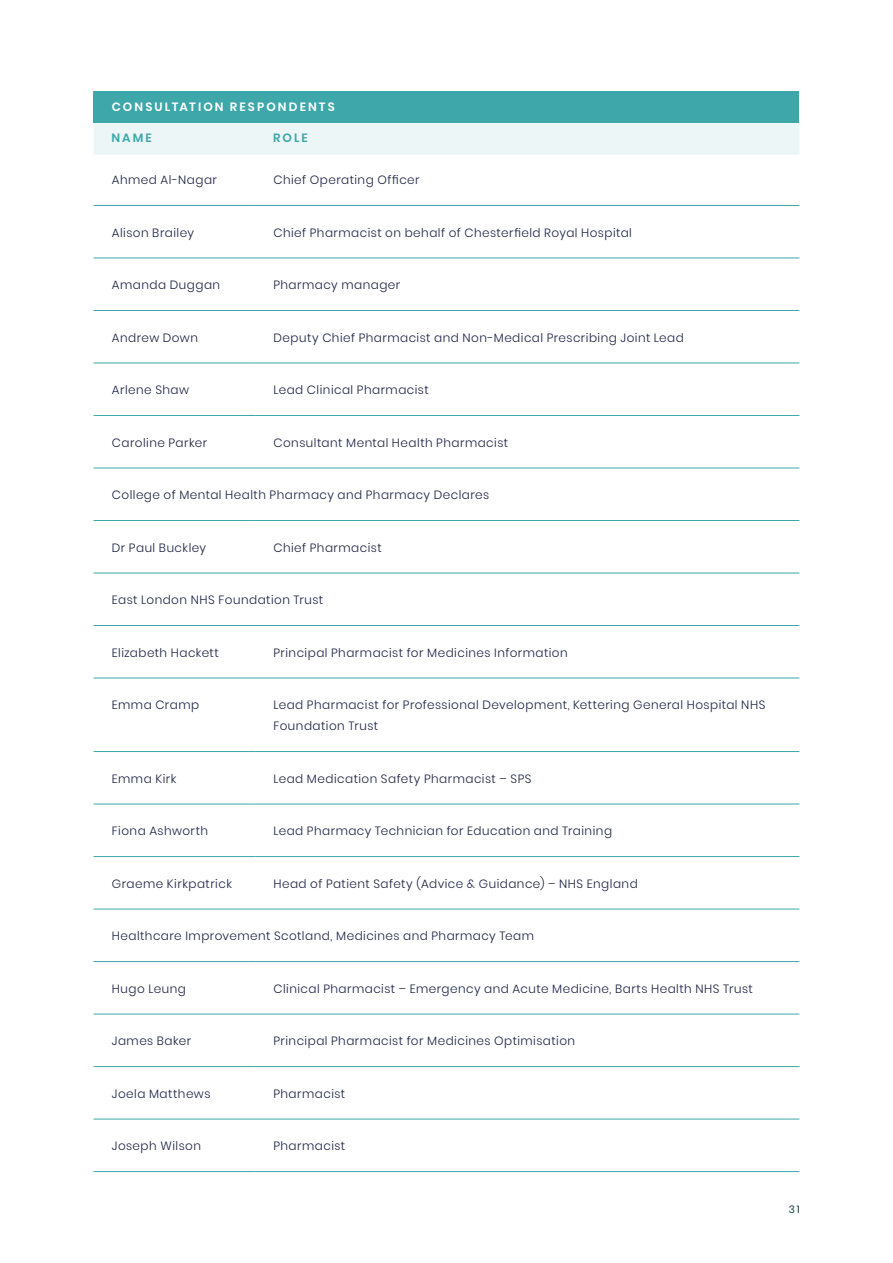
<style>
.page{position:relative;width:893px;height:1263px;background:#fff}
.page>*{position:absolute;margin:0;border:0;box-sizing:border-box;transform-origin:0 0}
.t1{font:300 12px/21px "Poppins";letter-spacing:.04em;color:#1c2244}
.t2{font:600 12px "Poppins";letter-spacing:.175em;color:#fff}
.t3{font:600 12px "Poppins";letter-spacing:.17em;color:#3da7aa}
.t4{font:10.5px "Poppins";color:#193e44}
</style>
<div class="page">
<div style="left:94px;top:92px;width:705px;height:31px;background:#3da7aa"></div>
<div style="left:94px;top:123px;width:705px;height:32px;background:#ecf6f7"></div>
<hr style="left:94px;top:909px;width:161px;height:1px;background:#3da7aa">
<hr style="left:255px;top:909px;width:544px;height:1px;background:#3da7aa">
<hr style="left:94px;top:961px;width:161px;height:1px;background:#3da7aa">
<hr style="left:255px;top:961px;width:544px;height:1px;background:#3da7aa">
<hr style="left:94px;top:468px;width:161px;height:1px;background:#3da7aa">
<hr style="left:255px;top:468px;width:544px;height:1px;background:#3da7aa">
<hr style="left:94px;top:520px;width:161px;height:1px;background:#3da7aa">
<hr style="left:255px;top:520px;width:544px;height:1px;background:#3da7aa">
<hr style="left:94px;top:573px;width:161px;height:1px;background:#3da7aa">
<hr style="left:255px;top:573px;width:544px;height:1px;background:#3da7aa">
<hr style="left:94px;top:625px;width:161px;height:1px;background:#3da7aa">
<hr style="left:255px;top:625px;width:544px;height:1px;background:#3da7aa">
<hr style="left:94px;top:205px;width:161px;height:1px;background:#3da7aa">
<hr style="left:255px;top:205px;width:544px;height:1px;background:#3da7aa">
<hr style="left:94px;top:258px;width:161px;height:1px;background:#3da7aa">
<hr style="left:255px;top:258px;width:544px;height:1px;background:#3da7aa">
<hr style="left:94px;top:310px;width:161px;height:1px;background:#3da7aa">
<hr style="left:255px;top:310px;width:544px;height:1px;background:#3da7aa">
<hr style="left:94px;top:363px;width:161px;height:1px;background:#3da7aa">
<hr style="left:255px;top:363px;width:544px;height:1px;background:#3da7aa">
<hr style="left:94px;top:415px;width:161px;height:1px;background:#3da7aa">
<hr style="left:255px;top:415px;width:544px;height:1px;background:#3da7aa">
<hr style="left:94px;top:678px;width:161px;height:1px;background:#3da7aa">
<hr style="left:255px;top:678px;width:544px;height:1px;background:#3da7aa">
<hr style="left:94px;top:751px;width:161px;height:1px;background:#3da7aa">
<hr style="left:255px;top:751px;width:544px;height:1px;background:#3da7aa">
<hr style="left:94px;top:804px;width:161px;height:1px;background:#3da7aa">
<hr style="left:255px;top:804px;width:544px;height:1px;background:#3da7aa">
<hr style="left:94px;top:856px;width:161px;height:1px;background:#3da7aa">
<hr style="left:255px;top:856px;width:544px;height:1px;background:#3da7aa">
<hr style="left:94px;top:1014px;width:161px;height:1px;background:#3da7aa">
<hr style="left:255px;top:1014px;width:544px;height:1px;background:#3da7aa">
<hr style="left:94px;top:1066px;width:161px;height:1px;background:#3da7aa">
<hr style="left:255px;top:1066px;width:544px;height:1px;background:#3da7aa">
<hr style="left:94px;top:1119px;width:161px;height:1px;background:#3da7aa">
<hr style="left:255px;top:1119px;width:544px;height:1px;background:#3da7aa">
<hr style="left:94px;top:1171px;width:161px;height:1px;background:#3da7aa">
<hr style="left:255px;top:1171px;width:544px;height:1px;background:#3da7aa">
<p class="t2" style="left:112px;top:100px;width:224px">CONSULTATION RESPONDENTS</p>
<p class="t3" style="left:111px;top:131px;width:42px">NAME</p>
<p class="t3" style="left:273px;top:131px;width:36px">ROLE</p>
<p class="t1" style="left:112px;top:170px;width:107px">Ahmed Al-Nagar</p>
<p class="t1" style="left:273px;top:170px;width:148px">Chief Operating Officer</p>
<p class="t1" style="left:112px;top:222px;width:84px">Alison Brailey</p>
<p class="t1" style="left:273px;top:222px;width:360px">Chief Pharmacist on behalf of Chesterfield Royal Hospital</p>
<p class="t1" style="left:112px;top:275px;width:110px">Amanda Duggan</p>
<p class="t1" style="left:273px;top:275px;width:128px">Pharmacy manager</p>
<p class="t1" style="left:112px;top:327px;width:88px">Andrew Down</p>
<p class="t1" style="left:273px;top:327px;width:412px">Deputy Chief Pharmacist and Non-Medical Prescribing Joint Lead</p>
<p class="t1" style="left:112px;top:380px;width:79px">Arlene Shaw</p>
<p class="t1" style="left:273px;top:380px;width:157px">Lead Clinical Pharmacist</p>
<p class="t1" style="left:112px;top:432px;width:97px">Caroline Parker</p>
<p class="t1" style="left:273px;top:432px;width:236px">Consultant Mental Health Pharmacist</p>
<p class="t1" style="left:112px;top:485px;width:379px">College of Mental Health Pharmacy and Pharmacy Declares</p>
<p class="t1" style="left:112px;top:537px;width:96px">Dr Paul Buckley</p>
<p class="t1" style="left:273px;top:537px;width:110px">Chief Pharmacist</p>
<p class="t1" style="left:112px;top:590px;width:213px">East London NHS Foundation Trust</p>
<p class="t1" style="left:112px;top:642px;width:109px">Elizabeth Hackett</p>
<p class="t1" style="left:273px;top:642px;width:296px">Principal Pharmacist for Medicines Information</p>
<p class="t1" style="left:112px;top:695px;width:89px">Emma Cramp</p>
<p class="t1" style="left:273px;top:695px;width:493px">Lead Pharmacist for Professional Development, Kettering General Hospital NHS<br>Foundation Trust</p>
<p class="t1" style="left:112px;top:768px;width:66px">Emma Kirk</p>
<p class="t1" style="left:273px;top:768px;width:260px">Lead Medication Safety Pharmacist – SPS</p>
<p class="t1" style="left:112px;top:821px;width:98px">Fiona Ashworth</p>
<p class="t1" style="left:273px;top:821px;width:340px">Lead Pharmacy Technician for Education and Training</p>
<p class="t1" style="left:112px;top:873px;width:122px">Graeme Kirkpatrick</p>
<p class="t1" style="left:273px;top:873px;width:366px">Head of Patient Safety (Advice &amp; Guidance) – NHS England</p>
<p class="t1" style="left:112px;top:926px;width:424px">Healthcare Improvement Scotland, Medicines and Pharmacy Team</p>
<p class="t1" style="left:112px;top:978px;width:76px">Hugo Leung</p>
<p class="t1" style="left:273px;top:978px;width:481px">Clinical Pharmacist – Emergency and Acute Medicine, Barts Health NHS Trust</p>
<p class="t1" style="left:112px;top:1031px;width:81px">James Baker</p>
<p class="t1" style="left:273px;top:1031px;width:303px">Principal Pharmacist for Medicines Optimisation</p>
<p class="t1" style="left:112px;top:1083px;width:100px">Joela Matthews</p>
<p class="t1" style="left:273px;top:1083px;width:73px">Pharmacist</p>
<p class="t1" style="left:112px;top:1136px;width:91px">Joseph Wilson</p>
<p class="t1" style="left:273px;top:1136px;width:73px">Pharmacist</p>
<p class="t4" style="left:789px;top:1203px;width:13px">31</p>
</div>
